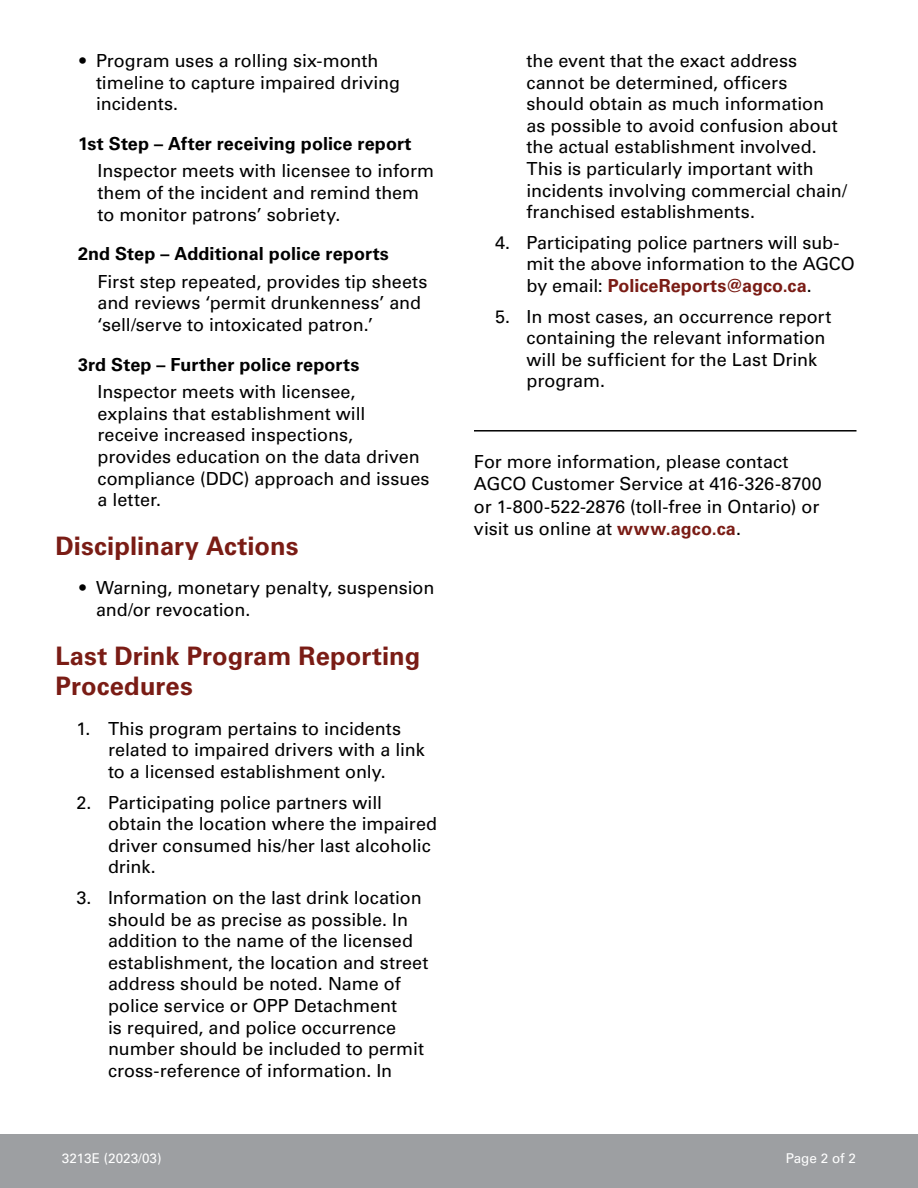
<style>
.page{position:relative;width:918px;height:1188px;background:#fff}
.page>*{position:absolute;margin:0;border:0;box-sizing:border-box;transform-origin:0 0}
.t1{font:700 25.5px/30.6px "Univers LT Std";color:#7a1c15}
.Indented_text{font:18px/21.6px "Univers LT Std";color:#000}
.Contact_Us_Paragraph{font:18px/22.5px "Univers LT Std";color:#000}
.Indented_header_bold{font:700 18px "Univers LT Std";letter-spacing:.005em;color:#000}
.t2{font:13.5px "Univers LT Std";color:#fff}
.s1{font-weight:700;color:#7a1c15}
</style>
<div class="page">
<div style="left:0;top:1134px;width:918px;height:54px;background:#9d9fa2"></div>
<hr style="left:474px;top:430px;width:382px;height:2px;background:#000">
<p class="Indented_text" style="left:96px;top:50px;width:306px;text-indent:-16px">• Program uses a rolling six-month timeline to capture impaired driving incidents.</p>
<p class="Indented_header_bold" style="left:78px;top:133px;width:335px">1st Step – After receiving police report</p>
<p class="Indented_text" style="left:97px;top:160px;width:338px">Inspector meets with licensee to inform them of the incident and remind them to monitor patrons’ sobriety.</p>
<p class="Indented_header_bold" style="left:78px;top:243px;width:312px">2nd Step – Additional police reports</p>
<p class="Indented_text" style="left:98px;top:271px;width:331px">First step repeated, provides tip sheets and reviews ‘permit drunkenness’ and ‘sell/serve to intoxicated patron.’</p>
<p class="Indented_header_bold" style="left:78px;top:354px;width:283px">3rd Step – Further police reports</p>
<p class="Indented_text" style="left:98px;top:381px;width:334px">Inspector meets with licensee, explains that establishment will receive increased inspections, provides education on the data driven compliance (DDC) approach and issues a letter.</p>
<h2 class="t1" style="left:56px;top:531px;width:245px">Disciplinary Actions</h2>
<p class="Indented_text" style="left:96px;top:577px;width:340px;text-indent:-16px">• Warning, monetary penalty, suspension and/or revocation.</p>
<h2 class="t1" style="left:56px;top:641px;width:366px">Last Drink Program Reporting<br>Procedures</h2>
<p class="Indented_text" style="left:108px;top:718px;width:318px;text-indent:-32px">1. This program pertains to incidents related to impaired drivers with a link to a licensed establishment only.</p>
<p class="Indented_text" style="left:108px;top:792px;width:331px;text-indent:-32px">2. Participating police partners will obtain the location where the impaired driver consumed his/her last alcoholic drink.</p>
<p class="Indented_text" style="left:108px;top:887px;width:322px;text-indent:-32px">3. Information on the last drink location should be as precise as possible. In addition to the name of the licensed establishment, the location and street address should be noted. Name of police service or OPP Detachment<br>is required, and police occurrence number should be included to permit cross-reference of information. In</p>
<p class="Indented_text" style="left:526px;top:50px;width:322px">the event that the exact address cannot be determined, officers should obtain as much information as possible to avoid confusion about the actual establishment involved.<br>This is particularly important with incidents involving commercial chain/ franchised establishments.</p>
<p class="Indented_text" style="left:526px;top:232px;width:330px;text-indent:-32px">4. Participating police partners will sub&shy;mit the above information to the AGCO by email: <span class="s1">PoliceReports@agco.ca</span>.</p>
<p class="Indented_text" style="left:526px;top:306px;width:306px;text-indent:-32px">5. In most cases, an occurrence report containing the relevant information will be sufficient for the Last Drink program.</p>
<p class="Contact_Us_Paragraph" style="left:474px;top:450px;width:349px">For more information, please contact AGCO Customer Service at 416-326-8700 or 1-800-522-2876 (toll-free in Ontario) or visit us online at <span class="s1">www.agco.ca</span>.</p>
<p class="t2" style="left:62px;top:1150px;width:101px">3213E (2023/03)</p>
<p class="t2" style="left:786px;top:1150px;width:72px">Page 2 of 2</p>
</div>
